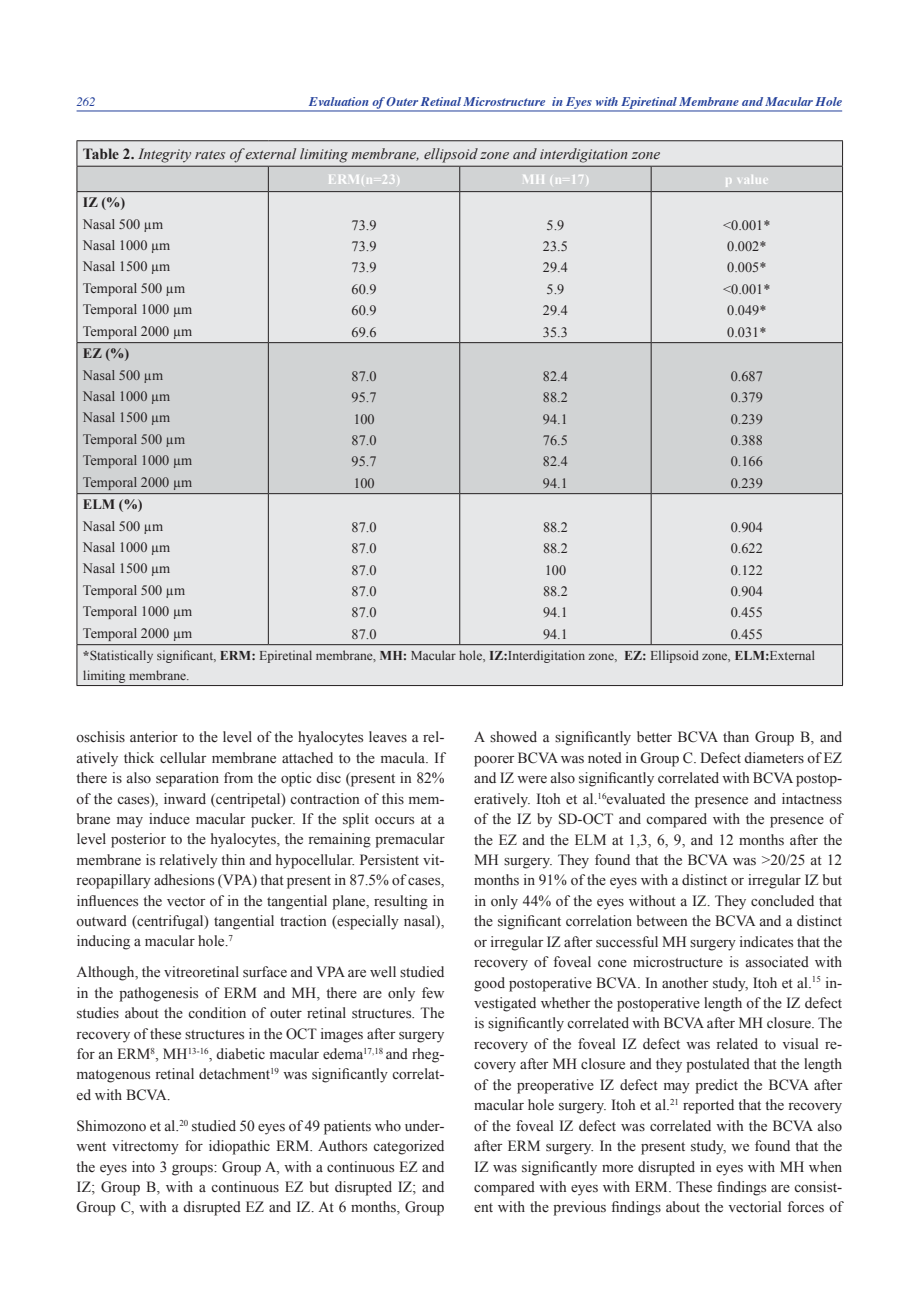
<style>
.page{position:relative;width:906px;height:1289px;background:#fff}
.page>*{position:absolute;margin:0;border:0;box-sizing:border-box;transform-origin:0 0}
.t1{font:15.3px/20.4px "Times New Roman";color:#231f20;text-align:justify}
.t2{font:italic 15.3px "Times New Roman";color:#231f20}
.t3{font:14.25px/21.3px "Times New Roman";color:#231f20}
.t4{font:700 14.25px "Times New Roman";color:#fff}
.t5{font:700 14.25px "Times New Roman";color:#231f20}
.t6{font:13.5px/19.5px "Times New Roman";color:#231f20}
.t7{font:italic 700 13.2px "Times";color:#223f9a}
.t8{font:italic 12.75px "Times";color:#223f9a}
.s1{font-weight:700;font-style:normal}
.s2{font-weight:700}
</style>
<div class="page">
<hr style="left:77px;top:111px;width:765px;height:1px;background:#223f9a">
<div style="left:78px;top:141px;width:764px;height:544px;background:#e6e7e8"></div>
<svg style="left:78px;top:167px;width:764px;height:326px;background:#dadbdc"></svg>
<hr style="left:77px;top:140px;width:191px;height:1px;background:#231f20">
<hr style="left:268px;top:140px;width:575px;height:1px;background:#231f20">
<hr style="left:77px;top:166px;width:191px;height:1px;background:#231f20">
<svg style="left:77px;top:141px;width:1px;height:50px"></svg>
<hr style="left:268px;top:166px;width:192px;height:1px;background:#231f20">
<svg style="left:268px;top:166px;width:1px;height:25px"></svg>
<hr style="left:460px;top:166px;width:191px;height:1px;background:#231f20">
<svg style="left:459px;top:166px;width:1px;height:25px"></svg>
<hr style="left:651px;top:166px;width:192px;height:1px;background:#231f20">
<svg style="left:651px;top:166px;width:1px;height:25px"></svg>
<svg style="left:842px;top:141px;width:1px;height:50px"></svg>
<hr style="left:77px;top:191px;width:191px;height:1px;background:#231f20">
<hr style="left:77px;top:192px;width:1px;height:150px;background:#231f20">
<hr style="left:268px;top:191px;width:192px;height:1px;background:#231f20">
<hr style="left:268px;top:192px;width:1px;height:150px;background:#231f20">
<hr style="left:460px;top:191px;width:191px;height:1px;background:#231f20">
<hr style="left:459px;top:192px;width:1px;height:150px;background:#231f20">
<hr style="left:651px;top:191px;width:192px;height:1px;background:#231f20">
<hr style="left:651px;top:192px;width:1px;height:150px;background:#231f20">
<hr style="left:842px;top:192px;width:1px;height:150px;background:#231f20">
<hr style="left:77px;top:342px;width:191px;height:1px;background:#231f20">
<hr style="left:77px;top:343px;width:1px;height:150px;background:#231f20">
<hr style="left:268px;top:342px;width:192px;height:1px;background:#231f20">
<hr style="left:268px;top:343px;width:1px;height:150px;background:#231f20">
<hr style="left:460px;top:342px;width:191px;height:1px;background:#231f20">
<hr style="left:459px;top:343px;width:1px;height:150px;background:#231f20">
<hr style="left:651px;top:342px;width:192px;height:1px;background:#231f20">
<hr style="left:651px;top:343px;width:1px;height:150px;background:#231f20">
<hr style="left:842px;top:343px;width:1px;height:150px;background:#231f20">
<hr style="left:77px;top:493px;width:191px;height:1px;background:#231f20">
<hr style="left:77px;top:494px;width:1px;height:150px;background:#231f20">
<hr style="left:268px;top:493px;width:192px;height:1px;background:#231f20">
<hr style="left:268px;top:494px;width:1px;height:150px;background:#231f20">
<hr style="left:460px;top:493px;width:191px;height:1px;background:#231f20">
<hr style="left:459px;top:494px;width:1px;height:150px;background:#231f20">
<hr style="left:651px;top:493px;width:192px;height:1px;background:#231f20">
<hr style="left:651px;top:494px;width:1px;height:150px;background:#231f20">
<hr style="left:842px;top:494px;width:1px;height:150px;background:#231f20">
<hr style="left:77px;top:644px;width:191px;height:1px;background:#231f20">
<hr style="left:77px;top:645px;width:1px;height:40px;background:#231f20">
<hr style="left:268px;top:644px;width:575px;height:1px;background:#231f20">
<hr style="left:842px;top:645px;width:1px;height:40px;background:#231f20">
<hr style="left:77px;top:685px;width:766px;height:1px;background:#231f20">
<p class="t8" style="left:77px;top:97px;width:21px">262</p>
<p class="t7" style="left:309px;top:96px;width:534px">Evaluation of Outer Retinal Microstructure in Eyes with Epiretinal Membrane and Macular Hole</p>
<p class="t2" style="left:83px;top:145px;width:579px"><span class="s1">Table 2.</span> Integrity rates of external limiting membrane, ellipsoid zone and interdigitation zone</p>
<p class="t4" style="left:327px;top:171px;width:75px">ERM(n=23)</p>
<p class="t4" style="left:521px;top:171px;width:69px">MH (n=17)</p>
<p class="t4" style="left:725px;top:171px;width:45px">p value</p>
<p class="t5" style="left:83px;top:194px;width:44px">IZ (%)</p>
<p class="t3" style="left:83px;top:213px;width:111px">Nasal 500 μm<br>Nasal 1000 μm<br>Nasal 1500 μm<br>Temporal 500 μm<br>Temporal 1000 μm<br>Temporal 2000 μm</p>
<p class="t3" style="left:351px;top:214px;width:26px;text-align:justify">73.9<br>73.9<br>73.9<br>60.9<br>60.9<br>69.6</p>
<p class="t3" style="left:543px;top:214px;width:26px">5.9<br>23.5<br>29.4<br>5.9<br>29.4<br>35.3</p>
<p class="t3" style="left:723px;top:214px;width:49px">˂0.001*<br>0.002*<br>0.005* ˂0.001*<br>0.049*<br>0.031*</p>
<p class="t5" style="left:83px;top:345px;width:48px">EZ (%)</p>
<p class="t3" style="left:83px;top:364px;width:111px">Nasal 500 μm<br>Nasal 1000 μm<br>Nasal 1500 μm<br>Temporal 500 μm<br>Temporal 1000 μm<br>Temporal 2000 μm</p>
<p class="t3" style="left:351px;top:365px;width:26px">87.0<br>95.7<br>100<br>87.0<br>95.7<br>100</p>
<p class="t3" style="left:543px;top:365px;width:26px;text-align:justify">82.4<br>88.2<br>94.1<br>76.5<br>82.4<br>94.1</p>
<p class="t3" style="left:731px;top:365px;width:34px;text-align:justify">0.687<br>0.379<br>0.239<br>0.388<br>0.166<br>0.239</p>
<p class="t5" style="left:83px;top:496px;width:61px">ELM (%)</p>
<p class="t3" style="left:83px;top:515px;width:111px">Nasal 500 μm<br>Nasal 1000 μm<br>Nasal 1500 μm<br>Temporal 500 μm<br>Temporal 1000 μm<br>Temporal 2000 μm</p>
<p class="t3" style="left:351px;top:516px;width:26px;text-align:justify">87.0<br>87.0<br>87.0<br>87.0<br>87.0<br>87.0</p>
<p class="t3" style="left:543px;top:516px;width:26px">88.2<br>88.2<br>100<br>88.2<br>94.1<br>94.1</p>
<p class="t3" style="left:731px;top:516px;width:34px;text-align:justify">0.904<br>0.622<br>0.122<br>0.904<br>0.455<br>0.455</p>
<p class="t6" style="left:83px;top:645px;width:734px"><span class="s2">*</span>Statistically significant, <span class="s2">ERM:</span> Epiretinal membrane, <span class="s2">MH:</span> Macular hole, <span class="s2">IZ:</span>Interdigitation zone, <span class="s2">EZ:</span> Ellipsoid zone, <span class="s2">ELM:</span>External limiting membrane.</p>
<p class="t1" style="left:77px;top:727px;width:369px">oschisis anterior to the level of the hyalocytes leaves a rel&shy;atively thick cellular membrane attached to the macula. If there is also separation from the optic disc (present in 82% of the cases), inward (centripetal) contraction of this mem&shy;brane may induce macular pucker. If the split occurs at a level posterior to the hyalocytes, the remaining premacular membrane is relatively thin and hypocellular. Persistent vit&shy;reopapillary adhesions (VPA) that present in 87.5% of cases, influences the vector of in the tangential plane, resulting in outward (centrifugal) tangential traction (especially nasal), inducing a macular hole.<sup>7</sup></p>
<p class="t1" style="left:77px;top:962px;width:369px">Although, the vitreoretinal surface and VPA are well studied in the pathogenesis of ERM and MH, there are only few studies about the condition of outer retinal structures. The recovery of these structures in the OCT images after surgery for an ERM<sup>8</sup>, MH<sup>13-16</sup>, diabetic macular edema<sup>17,18</sup> and rheg&shy;matogenous retinal detachment<sup>19</sup> was significantly correlat&shy;ed with BCVA.</p>
<p class="t1" style="left:77px;top:1115px;width:369px">Shimozono et al.<sup>20</sup> studied 50 eyes of 49 patients who under&shy;went vitrectomy for idiopathic ERM. Authors categorized the eyes into 3 groups: Group A, with a continuous EZ and IZ; Group B, with a continuous EZ but disrupted IZ; and Group C, with a disrupted EZ and IZ. At 6 months, Group</p>
<p class="t1" style="left:474px;top:727px;width:369px">A showed a significantly better BCVA than Group B, and poorer BCVA was noted in Group C. Defect diameters of EZ and IZ were also significantly correlated with BCVA postop&shy;eratively. Itoh et al.<sup>16</sup>evaluated the presence and intactness of the IZ by SD-OCT and compared with the presence of the EZ and the ELM at 1,3, 6, 9, and 12 months after the MH surgery. They found that the BCVA was &gt;20/25 at 12 months in 91% of the eyes with a distinct or irregular IZ but in only 44% of the eyes without a IZ. They concluded that the significant correlation between the BCVA and a distinct or irregular IZ after successful MH surgery indicates that the recovery of foveal cone microstructure is associated with good postoperative BCVA. In another study, Itoh et al.<sup>15</sup> in&shy;vestigated whether the postoperative length of the IZ defect is significantly correlated with BCVA after MH closure. The recovery of the foveal IZ defect was related to visual re&shy;covery after MH closure and they postulated that the length of the preoperative IZ defect may predict the BCVA after macular hole surgery. Itoh et al.<sup>21</sup> reported that the recovery of the foveal IZ defect was correlated with the BCVA also after ERM surgery. In the present study, we found that the IZ was significantly more disrupted in eyes with MH when compared with eyes with ERM. These findings are consist&shy;ent with the previous findings about the vectorial forces of</p>
</div>
